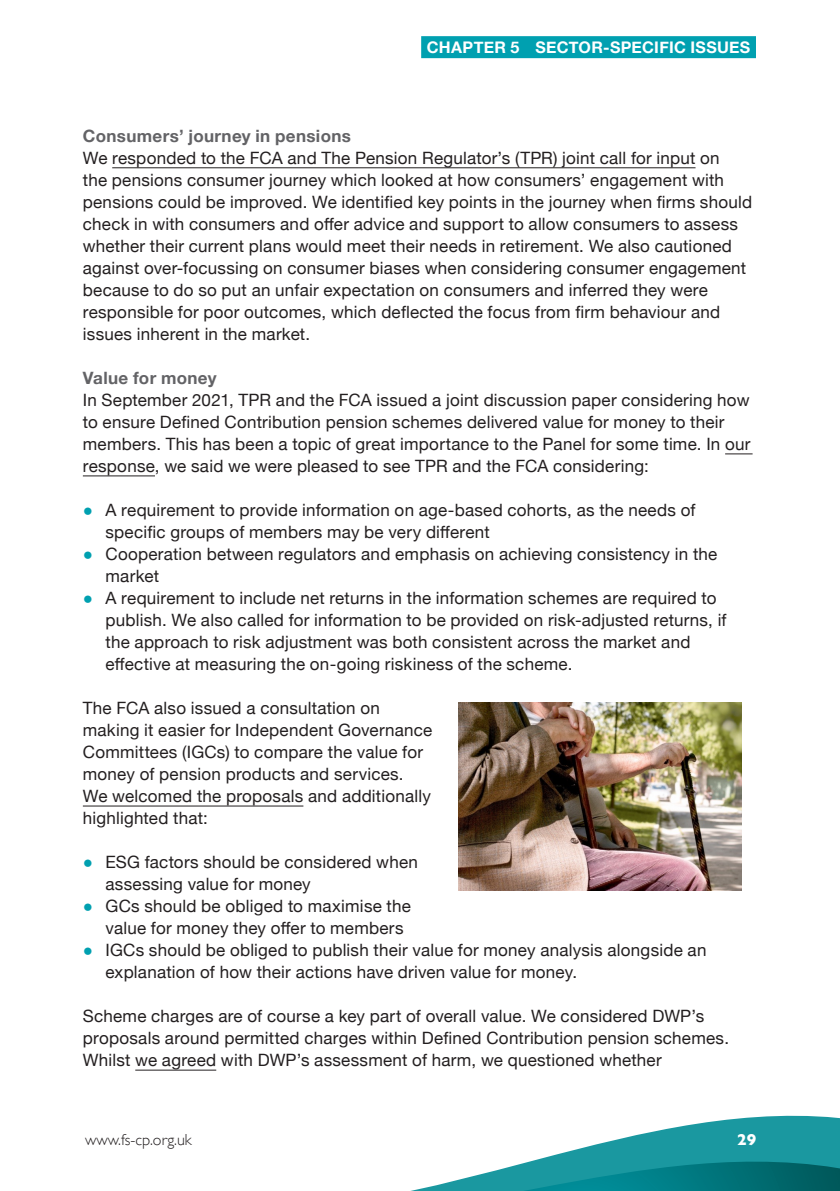
<style>
.page{position:relative;width:840px;height:1191px;background:#fff}
.page>*{position:absolute;margin:0;border:0;box-sizing:border-box;transform-origin:0 0}
.Body_Copy{font:17px/22px "Helvetica Neue";letter-spacing:.015em;color:#231f20}
.Subhead_3{font:700 17px "Helvetica Neue";letter-spacing:.015em;color:#636366}
.t1{font:700 16px "Helvetica Neue";letter-spacing:.02em;color:#fff}
.t2{font:300 16px "Gill Sans";color:#231f20}
.t3{font:700 16px "Gill Sans";color:#fff}
.s1{font-family:"Arial";color:#00a0b0}
</style>
<div class="page">
<div style="left:421px;top:36px;width:334px;height:22px;background:#00a0b0"></div>
<svg style="left:410px;top:1115px;width:429px;height:76px"></svg>
<hr style="left:112px;top:167px;width:583px;height:1px;background:#231f20">
<svg style="left:725px;top:453px;width:27px;height:1px"></svg>
<hr style="left:83px;top:475px;width:72px;height:1px;background:#231f20">
<hr style="left:83px;top:805px;width:220px;height:1px;background:#231f20">
<hr style="left:135px;top:1069px;width:81px;height:1px;background:#231f20">
<img style="left:458px;top:702px;width:283px;height:189px">
<p class="t1" style="left:426px;top:35px;width:325px">Chapter 5 Sector-specific issues</p>
<p class="Subhead_3" style="left:83px;top:122px;width:269px">Consumers’ journey in pensions</p>
<p class="Body_Copy" style="left:83px;top:148px;width:670px">We responded to the FCA and The Pension Regulator’s (TPR) joint call for input on<br>the pensions consumer journey which looked at how consumers’ engagement with pensions could be improved. We identified key points in the journey when firms should check in with consumers and offer advice and support to allow consumers to assess whether their current plans would meet their needs in retirement. We also cautioned against over-focussing on consumer biases when considering consumer engagement because to do so put an unfair expectation on consumers and inferred they were responsible for poor outcomes, which deflected the focus from firm behaviour and issues inherent in the market.</p>
<p class="Subhead_3" style="left:83px;top:364px;width:135px">Value for money</p>
<p class="Body_Copy" style="left:83px;top:390px;width:668px">In September 2021, TPR and the FCA issued a joint discussion paper considering how to ensure Defined Contribution pension schemes delivered value for money to their members. This has been a topic of great importance to the Panel for some time. In our response, we said we were pleased to see TPR and the FCA considering:</p>
<p class="Body_Copy" style="left:105px;top:500px;width:591px;text-indent:-23px"><span class="s1">●</span> A requirement to provide information on age-based cohorts, as the needs of specific groups of members may be very different</p>
<p class="Body_Copy" style="left:105px;top:544px;width:613px;text-indent:-23px"><span class="s1">●</span> Cooperation between regulators and emphasis on achieving consistency in the market</p>
<p class="Body_Copy" style="left:105px;top:588px;width:622px;text-indent:-23px"><span class="s1">●</span> A requirement to include net returns in the information schemes are required to publish. We also called for information to be provided on risk-adjusted returns, if the approach to risk adjustment was both consistent across the market and effective at measuring the on-going riskiness of the scheme.</p>
<p class="Body_Copy" style="left:83px;top:698px;width:351px">The FCA also issued a consultation on making it easier for Independent Governance Committees (IGCs) to compare the value for money of pension products and services.<br>We welcomed the proposals and additionally highlighted that:</p>
<p class="Body_Copy" style="left:105px;top:852px;width:314px;text-indent:-23px"><span class="s1">●</span> ESG factors should be considered when assessing value for money</p>
<p class="Body_Copy" style="left:105px;top:896px;width:307px;text-indent:-23px"><span class="s1">●</span> GCs should be obliged to maximise the value for money they offer to members</p>
<p class="Body_Copy" style="left:105px;top:940px;width:602px;text-indent:-23px"><span class="s1">●</span> IGCs should be obliged to publish their value for money analysis alongside an explanation of how their actions have driven value for money.</p>
<p class="Body_Copy" style="left:83px;top:1006px;width:647px">Scheme charges are of course a key part of overall value. We considered DWP’s proposals around permitted charges within Defined Contribution pension schemes.<br>Whilst we agreed with DWP’s assessment of harm, we questioned whether</p>
<p class="t2" style="left:85px;top:1127px;width:108px">www.fs-cp.org.uk</p>
<p class="t3" style="left:736px;top:1127px;width:21px">29</p>
</div>
